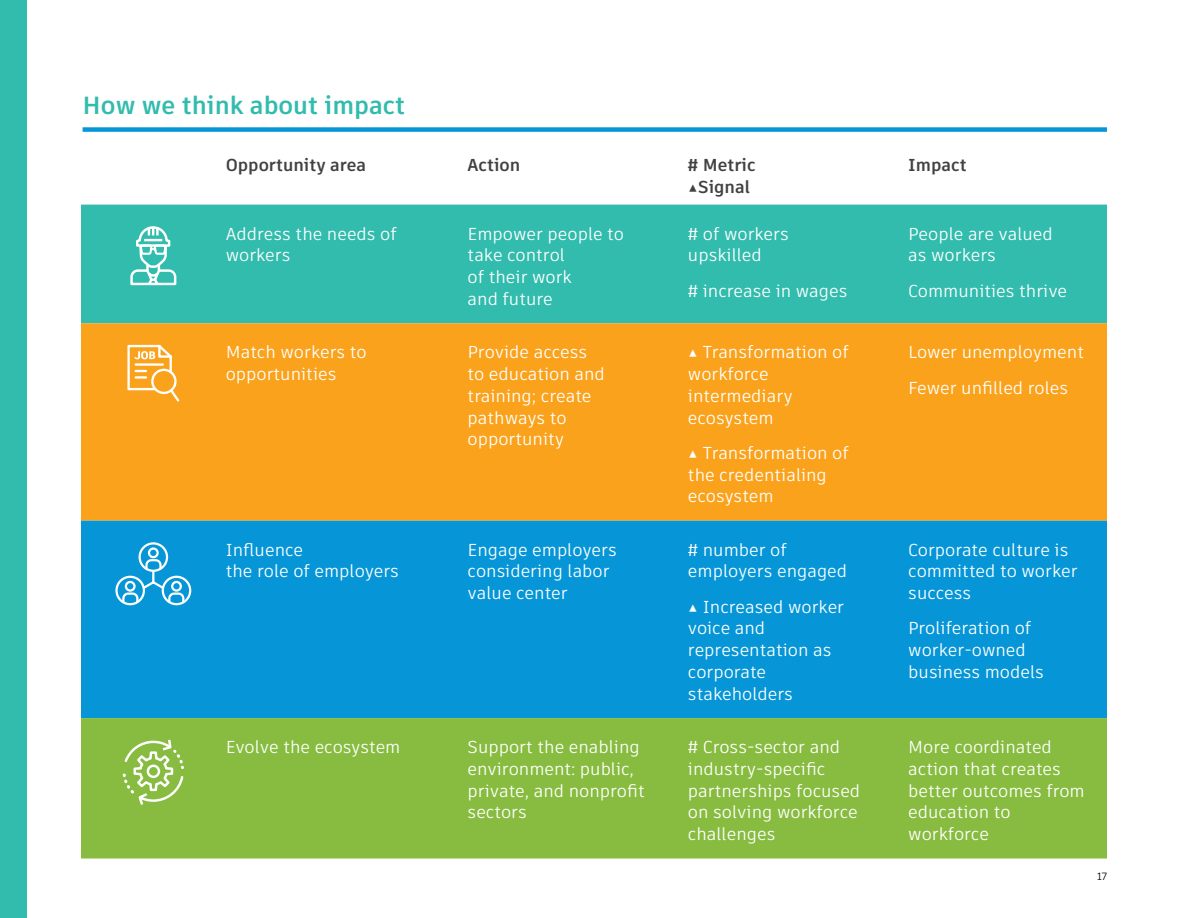
<style>
.page{position:relative;width:1188px;height:918px;background:#fff}
.page>*{position:absolute;margin:0;border:0;box-sizing:border-box;transform-origin:0 0}
.t1{font:700 24.75px "Artifakt Element";color:#32bcad}
.t2{font:17.25px/21.8px "Artifakt Element";color:#fff}
.t3{font:700 17.25px/21.8px "Artifakt Element";color:#414042}
.t4{font:10.5px "Artifakt Element";color:#000}
</style>
<div class="page">
<div style="left:0;top:0;width:27px;height:918px;background:#32bcad"></div>
<div style="left:83px;top:127px;width:1024px;height:5px;background:#0696d7"></div>
<div style="left:81px;top:205px;width:1026px;height:118px;background:#32bcad"></div>
<div style="left:81px;top:323px;width:1026px;height:198px;background:#faa21b"></div>
<div style="left:81px;top:521px;width:1026px;height:197px;background:#0696d7"></div>
<div style="left:81px;top:718px;width:1026px;height:141px;background:#87bc40"></div>
<svg style="left:126px;top:225px;width:55px;height:179px;background:#9ebd83"></svg>
<svg style="left:114px;top:541px;width:78px;height:65px;background:#36aade"></svg>
<svg style="left:123px;top:738px;width:62px;height:68px;background:#a0c967"></svg>
<h1 class="t1" style="left:83px;top:88px;width:324px">How we think about impact</h1>
<p class="t3" style="left:226px;top:154px;width:142px">Opportunity area</p>
<p class="t3" style="left:468px;top:154px;width:54px">Action</p>
<p class="t3" style="left:688px;top:154px;width:69px"># Metric ▴Signal</p>
<p class="t3" style="left:908px;top:154px;width:60px">Impact</p>
<p class="t2" style="left:226px;top:223px;width:173px">Address the needs of workers</p>
<p class="t2" style="left:468px;top:223px;width:158px">Empower people to take control<br>of their work<br>and future</p>
<p class="t2" style="left:688px;top:223px;width:102px"># of workers upskilled</p>
<p class="t2" style="left:908px;top:223px;width:146px">People are valued as workers</p>
<p class="t2" style="left:908px;top:280px;width:160px">Communities thrive</p>
<p class="t2" style="left:688px;top:280px;width:161px"># increase in wages</p>
<p class="t2" style="left:226px;top:341px;width:142px">Match workers to opportunities</p>
<p class="t2" style="left:468px;top:341px;width:139px">Provide access to education and training; create pathways to opportunity</p>
<p class="t2" style="left:688px;top:341px;width:162px">▴ Transformation of workforce intermediary ecosystem</p>
<p class="t2" style="left:688px;top:442px;width:162px">▴ Transformation of the credentialing ecosystem</p>
<p class="t2" style="left:226px;top:539px;width:175px">Influence<br>the role of employers</p>
<p class="t2" style="left:468px;top:539px;width:151px">Engage employers considering labor value center</p>
<p class="t2" style="left:688px;top:539px;width:161px"># number of employers engaged</p>
<p class="t2" style="left:688px;top:596px;width:158px">▴ Increased worker voice and representation as corporate stakeholders</p>
<p class="t2" style="left:908px;top:335px;width:177px;line-height:35.2px">Lower unemployment<br>Fewer unfilled roles</p>
<p class="t2" style="left:908px;top:539px;width:171px">Corporate culture is committed to worker success</p>
<p class="t2" style="left:908px;top:618px;width:137px">Proliferation of worker-owned business models</p>
<p class="t2" style="left:226px;top:736px;width:176px">Evolve the ecosystem</p>
<p class="t2" style="left:468px;top:736px;width:179px">Support the enabling environment: public, private, and nonprofit sectors</p>
<p class="t2" style="left:688px;top:736px;width:174px"># Cross-sector and industry-specific partnerships focused on solving workforce challenges</p>
<p class="t2" style="left:908px;top:736px;width:178px">More coordinated action that creates better outcomes from education to workforce</p>
<p class="t4" style="left:1097px;top:869px;width:11px">17</p>
</div>
